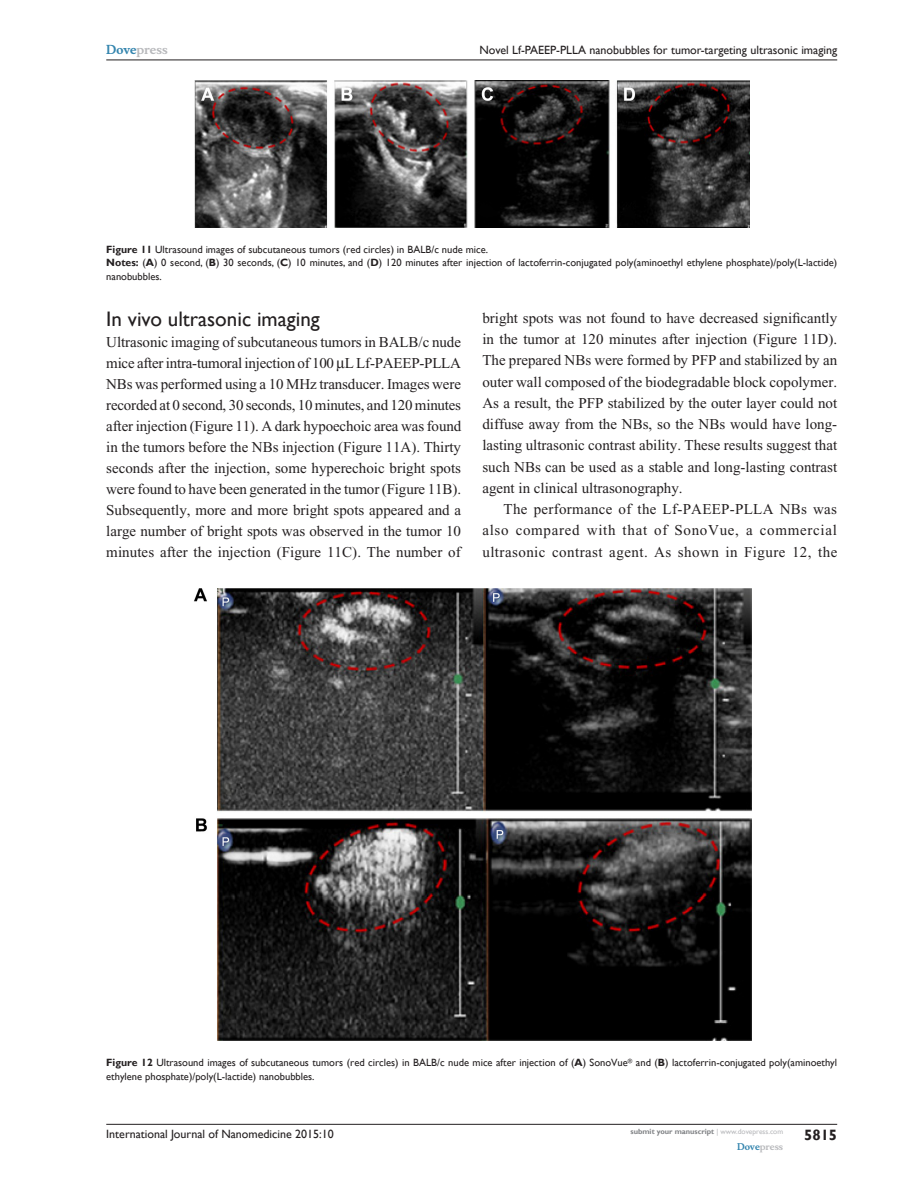
<style>
.page{position:relative;width:918px;height:1188px;background:#fff}
.page>*{position:absolute;margin:0;border:0;box-sizing:border-box;transform-origin:0 0}
.t1{font:21px "Gill Sans";color:#231f20}
.TxF{font:15px/21px "Times New Roman";color:#231f20;text-align:justify}
.Tx{font:15px/21.3px "Times New Roman";letter-spacing:.03em;color:#231f20;text-align:justify}
.t2{font:700 15px "Gill Sans";color:#231f20}
.t3{font:12px "Gill Sans";color:#231f20}
.t4{font:700 12px "Musee";color:#b8b9bc}
.FigC{font:10.5px/13.5px "Gill Sans";color:#231f20}
.FigSNRI{font:10.5px/13.5px "Gill Sans";color:#231f20}
.t5{font:700 9px "Musee";color:#b8b9bc}
.t6{font:700 7.5px "Gill Sans";color:#808285}
.s1{color:#3485ae}
.s2{font-weight:700}
.s3{font-weight:400;color:#b8b9bc}
</style>
<div class="page">
<hr style="left:106px;top:1124px;width:731px;height:1px;background:#231f20">
<hr style="left:106px;top:60px;width:731px;height:1px;background:#231f20">
<img style="left:194px;top:81px;width:555px;height:146px">
<img style="left:194px;top:588px;width:558px;height:453px">
<p class="t4" style="left:106px;top:43px;width:63px"><span class="s1">Dove</span>press</p>
<p class="t3" style="left:480px;top:43px;width:94px">Novel Lf-PAEE P-PLLA</p>
<p class="t3" style="left:589px;top:43px;width:249px">nanobubbles for tumor-targeting ultrasonic imaging</p>
<p class="FigC" style="left:106px;top:242px;width:383px"><span class="s2">Figure 11</span> Ultrasound images of subcutaneous tumors (red circles) in BALB/c nude mice.</p>
<p class="FigSNRI" style="left:106px;top:256px;width:732px"><span class="s2">Notes:</span> (<span class="s2">A</span>) 0 second, (<span class="s2">B</span>) 30 seconds, (<span class="s2">C</span>) 10 minutes, and (<span class="s2">D</span>) 120 minutes after injection of lactoferrin-conjugated poly(aminoethyl ethylene phosphate)/poly(L-lactide) nanobubbles.</p>
<h2 class="t1" style="left:106px;top:306px;width:215px">In vivo ultrasonic imaging</h2>
<p class="TxF" style="left:106px;top:331px;width:356px">Ultrasonic imaging of subcutaneous tumors in BALB/c nude mice after intra-tumoral injection of 100 L Lf-PAEEP-PLLA NBs was performed using a 10 MHz transducer. Images were recorded at 0 second, 30 seconds, 10 minutes, and 120 minutes after injection (Figure 11). A dark hypoechoic area was found in the tumors before the NBs injection (Figure 11A). Thirty seconds after the injection, some hyperechoic bright spots were found to have been generated in the tumor (Figure 11B).<br>Subsequently, more and more bright spots appeared and a large number of bright spots was observed in the tumor 10 minutes after the injection (Figure 11C). The number of</p>
<p class="TxF" style="left:482px;top:307px;width:356px">bright spots was not found to have decreased significantly in the tumor at 120 minutes after injection (Figure 11D).<br>The prepared NBs were formed by PFP and stabilized by an outer wall composed of the biodegradable block copolymer.<br>As a result, the PFP stabilized by the outer layer could not diffuse away from the NBs, so the NBs would have long&shy;lasting ultrasonic contrast ability. These results suggest that such NBs can be used as a stable and long-lasting contrast agent in clinical ultrasonography.</p>
<p class="Tx" style="left:482px;top:499px;width:357px;text-indent:21px">The performance of the Lf-PAEEP-PLLA NBs was also compared with that of SonoVue, a commercial ultrasonic contrast agent. As shown in Figure 12, the</p>
<p class="FigC" style="left:106px;top:1056px;width:732px"><span class="s2">Figure 12</span> Ultrasound images of subcutaneous tumors (red circles) in BALB/c nude mice after injection of (<span class="s2">A</span>) SonoVue<sup>®</sup> and (<span class="s2">B</span>) lactoferrin-conjugated poly(aminoethyl ethylene phosphate)/poly(L-lactide) nanobubbles.</p>
<p class="t3" style="left:106px;top:1127px;width:229px">International Journal of Nanomedicine 2015:10</p>
<p class="t6" style="left:631px;top:1127px;width:154px">submit your manuscript <span class="s3">| www.dovepress.com</span></p>
<p class="t5" style="left:737px;top:1141px;width:48px"><span class="s1">Dove</span>press</p>
<p class="t2" style="left:804px;top:1126px;width:35px">5815</p>
</div>
